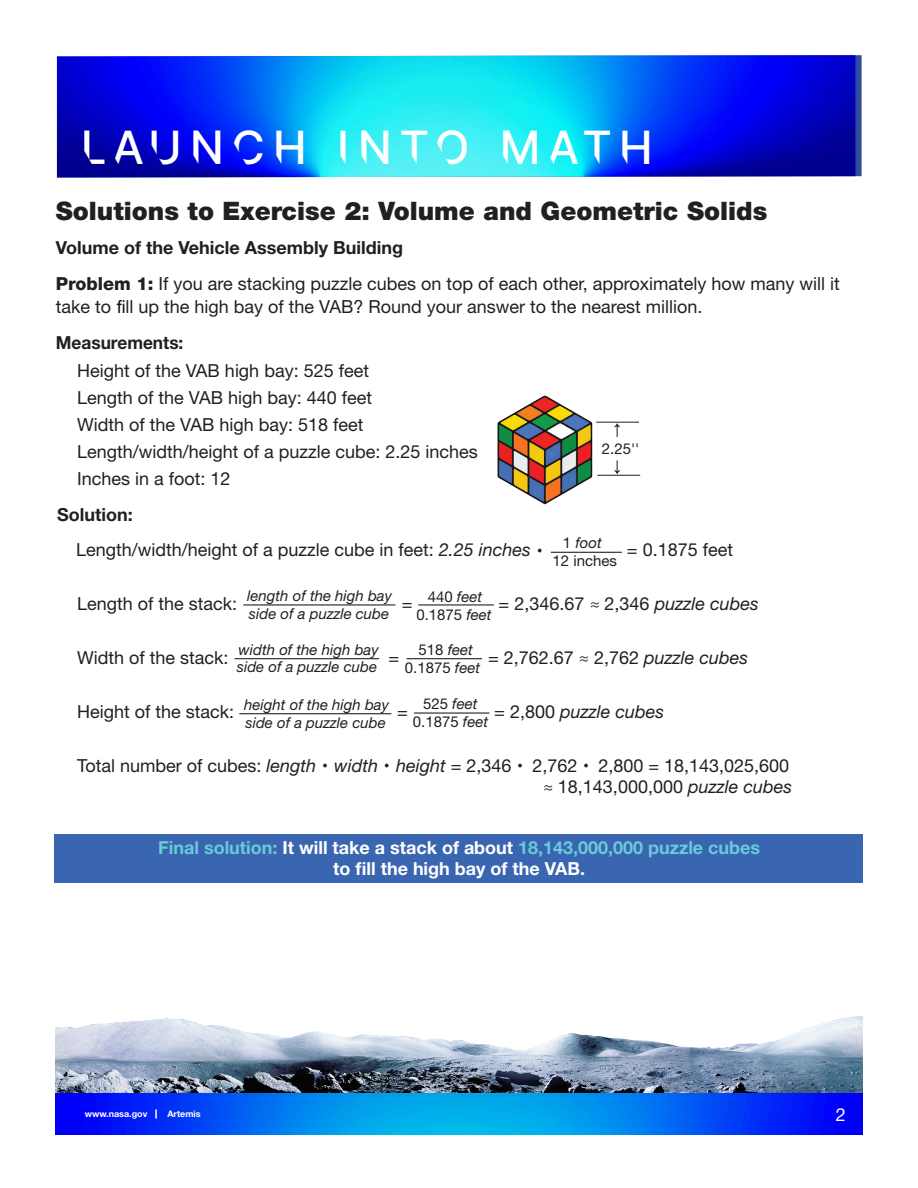
<style>
.page{position:relative;width:918px;height:1188px;background:#fff}
.page>*{position:absolute;margin:0;border:0;box-sizing:border-box;transform-origin:0 0}
.t1{font:48px "Artemis Inter";letter-spacing:.175em;color:#fff}
.t2{font:900 25.5px "Helvetica Neue LT Std";color:#231f20}
.t3{font:18px/22.5px "Helvetica Neue LT Std";color:#231f20}
.t4{font:700 18px/21px "Helvetica Neue LT Std";color:#fff;text-align:center}
.t5{font:700 18px "Helvetica Neue LT Std";color:#231f20}
.t6{font:italic 18px "Helvetica Neue LT Std";color:#231f20}
.t7{font:700 18px "Helvetica Neue LT Std";color:#231f20;scale:.96 1}
.t8{font:18px "Helvetica Neue LT Std";color:#fff}
.t9{font:italic 15px/18.3px "Helvetica Neue LT Std";color:#231f20}
.t10{font:15px/17.5px "Helvetica Neue LT Std";color:#231f20;text-align:center}
.t11{font:700 9px "Helvetica Neue LT Std";color:#fff}
.s1{font-weight:800}
.s2{color:#0d0506}
.s3{font-style:italic}
.s4{font-weight:700;font-size:22.5px;color:#221e1f}
.s5{font-size:18px}
.s6{color:#221e1f}
.s7{font-style:normal;font-size:18px}
.s8{font-style:normal}
.s9{color:#68cbd9}
</style>
<div class="page">
<img style="left:57px;top:55px;width:798px;height:122px">
<div style="left:55px;top:835px;width:808px;height:48px;background:#3a65b0"></div>
<img style="left:56px;top:1016px;width:806px;height:118px">
<svg style="left:155px;top:1109px;width:2px;height:10px"></svg>
<img style="left:497px;top:395px;width:96px;height:110px">
<hr style="left:596px;top:422px;width:43px;height:1px;background:#231f20">
<hr style="left:597px;top:475px;width:43px;height:1px;background:#231f20">
<svg style="left:614px;top:460px;width:7px;height:14px"></svg>
<svg style="left:614px;top:423px;width:7px;height:14px"></svg>
<hr style="left:551px;top:552px;width:71px;height:1px;background:#0e0607">
<hr style="left:243px;top:605px;width:152px;height:1px;background:#0e0607">
<hr style="left:418px;top:605px;width:76px;height:1px;background:#0e0607">
<hr style="left:235px;top:658px;width:144px;height:1px;background:#0e0607">
<hr style="left:407px;top:658px;width:75px;height:1px;background:#0e0607">
<hr style="left:239px;top:713px;width:152px;height:1px;background:#0e0607">
<hr style="left:414px;top:713px;width:75px;height:1px;background:#0e0607">
<h1 class="t1" style="left:81px;top:126px;width:573px">LAUNCH INTO MATH</h1>
<h2 class="t2" style="left:56px;top:196px;width:713px">Solutions to Exercise 2: Volume and Geometric Solids</h2>
<h3 class="t5" style="left:56px;top:237px;width:349px">Volume of the Vehicle Assembly Building</h3>
<p class="t3" style="left:56px;top:272px;width:786px"><span class="s1">Problem 1:</span> If you are stacking puzzle cubes on top of each other, approximately how many will it take to <span class="s2">fi</span>ll up the high bay of the VAB? Round your answer to the nearest million.</p>
<h4 class="t7" style="left:56px;top:331px;width:134px">Measurements:</h4>
<p class="t3" style="left:77px;top:359px;width:293px">Height of the VAB high bay: 525 feet</p>
<p class="t3" style="left:77px;top:386px;width:296px">Length of the VAB high bay: 440 feet</p>
<p class="t3" style="left:77px;top:413px;width:288px">Width of the VAB high bay: 518 feet</p>
<p class="t3" style="left:77px;top:440px;width:402px">Length/width/height of a puzzle cube: 2.25 inches</p>
<p class="t3" style="left:77px;top:467px;width:155px">Inches in a foot: 12</p>
<p class="t10" style="left:602px;top:440px;width:39px">2.25''</p>
<h4 class="t5" style="left:57px;top:504px;width:77px">Solution:</h4>
<p class="t3" style="left:76px;top:538px;width:527px">Length/width/height of a puzzle cube in feet: <span class="s3">2.25 inches</span> <span class="s4">·</span> <sup>1</sup> <sup>foot</sup></p>
<p class="t10" style="left:553px;top:552px;width:66px">12 inches</p>
<p class="t3" style="left:627px;top:538px;width:108px">= 0.1875 feet</p>
<p class="t3" style="left:77px;top:592px;width:162px">Length of the stack:</p>
<p class="t9" style="left:247px;top:586px;width:146px">length of the high bay side of a puzzle cube</p>
<p class="t10" style="left:416px;top:588px;width:77px;text-align:left;text-indent:-14px"><span class="s5">=</span> 440 <span class="s3">feet<br></span>0.1875 <span class="s3">feet</span></p>
<p class="t3" style="left:499px;top:592px;width:262px">= 2,346.67 <span class="s6">≈</span> 2,346 <span class="s3">puzzle cubes</span></p>
<p class="t3" style="left:77px;top:646px;width:153px">Width of the stack:</p>
<p class="t9" style="left:237px;top:641px;width:164px;line-height:17px">width of the high bay side of a puzzle cube <sup>=</sup></p>
<p class="t10" style="left:405px;top:640px;width:77px;line-height:18.5px">518 <span class="s3">feet<br></span>0.1875 <span class="s3">feet</span></p>
<p class="t3" style="left:488px;top:646px;width:262px">= 2,762.67 <span class="s6">≈</span> 2,762 <span class="s3">puzzle cubes</span></p>
<p class="t9" style="left:77px;top:696px;width:313px;line-height:17.5px;text-align:right"><span class="s7">Height of the stack:</span> height of the high bay side of a puzzle cube</p>
<p class="t3" style="left:397px;top:700px;width:12px">=</p>
<p class="t10" style="left:413px;top:694px;width:77px;line-height:18.1px">525 <span class="s3">feet<br></span>0.1875 <span class="s3">feet</span></p>
<p class="t6" style="left:494px;top:701px;width:171px"><span class="s8">= 2,800</span> puzzle cubes</p>
<p class="t3" style="left:77px;top:755px;width:716px;line-height:21px;text-align:right">Total number of cubes: <span class="s3">length</span> <span class="s4">·</span> <span class="s3">width</span> <span class="s4">·</span> <span class="s3">height</span> = 2,346 <span class="s4">·</span> 2,762 <span class="s4">·</span> 2,800 = 18,143,025,600 <span class="s6">≈</span> 18,143,000,000 <span class="s3">puzzle cubes</span></p>
<p class="t4" style="left:158px;top:837px;width:604px"><span class="s9">Final solution:</span> It will take a stack of about <span class="s9">18,143,000,000 puzzle cubes </span>to fill the high bay of the VAB.</p>
<p class="t11" style="left:85px;top:1108px;width:64px">www.nasa.gov</p>
<p class="t11" style="left:167px;top:1108px;width:35px">Artemis</p>
<p class="t8" style="left:836px;top:1104px;width:12px">2</p>
</div>
